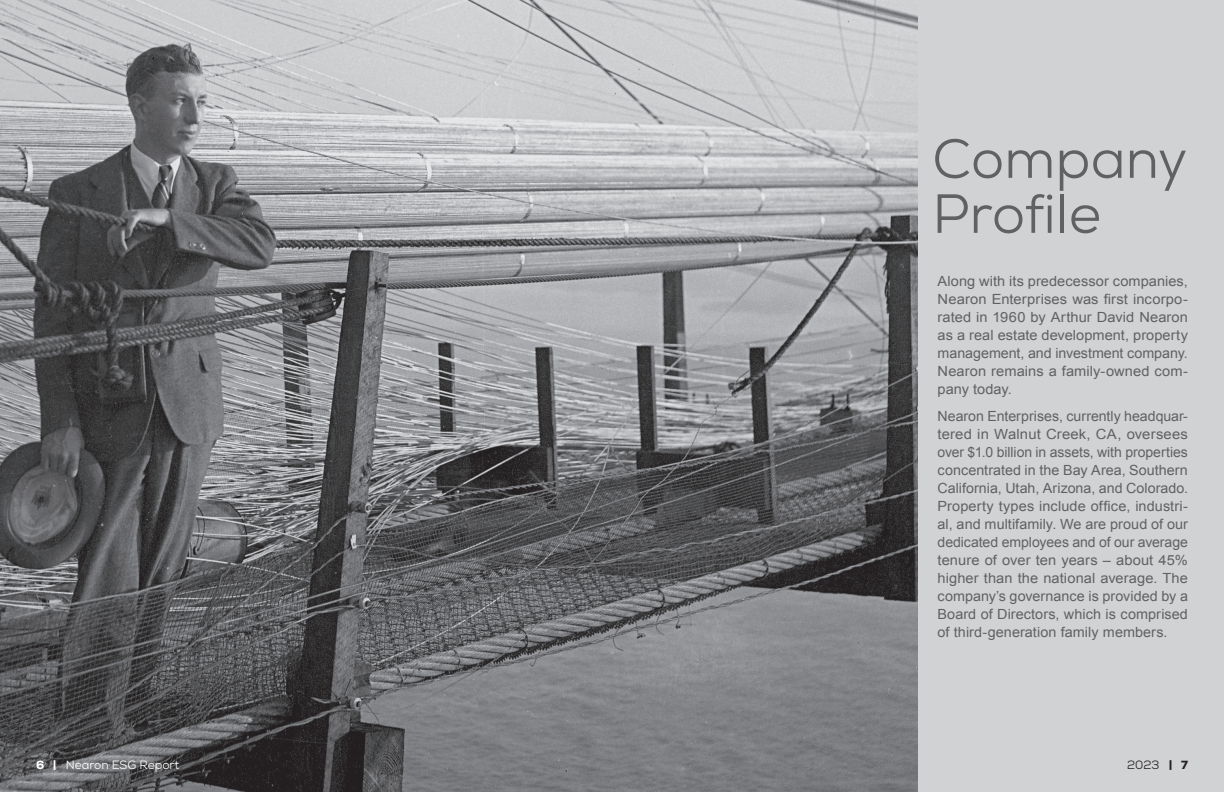
<style>
.page{position:relative;width:1224px;height:792px;background:#fff}
.page>*{position:absolute;margin:0;border:0;box-sizing:border-box;transform-origin:0 0}
.t1{font:55px/55px "Nexa";color:#616164}
.Body_Copy{font:14px/18px "Arial";letter-spacing:.005em;color:#616164;text-align:justify}
.Body_Copy-2{font:14px/18px "Arial";letter-spacing:.005em;color:#616164;text-align:justify;scale:1.04 1}
.t2{font:12px "Nexa";color:#fff}
.t3{font:12px "Nexa";color:#231f20}
.s1{font-weight:800}
</style>
<div class="page">
<div style="left:917px;top:0;width:307px;height:792px;background:#d1d2d4"></div>
<img style="left:0;top:0;width:917px;height:792px">
<p class="t1" style="left:932px;top:132px;width:257px">Company<br>Profile</p>
<p class="Body_Copy-2" style="left:938px;top:272px;width:242px">Along with its predecessor companies, Nearon Enterprises was first incorpo&shy;rated in 1960 by Arthur David Nearon as a real estate development, property management, and investment company.<br>Nearon remains a family-owned com&shy;pany today.</p>
<p class="Body_Copy" style="left:938px;top:407px;width:252px">Nearon Enterprises, currently headquar&shy;tered in Walnut Creek, CA, oversees over $1.0 billion in assets, with properties concentrated in the Bay Area, Southern California, Utah, Arizona, and Colorado.<br>Property types include office, industri&shy;al, and multifamily. We are proud of our dedicated employees and of our average tenure of over ten years – about 45% higher than the national average. The company’s governance is provided by a Board of Directors, which is comprised of third-generation family members.</p>
<p class="t2" style="left:36px;top:757px;width:145px"><span class="s1">6 |</span> Nearon ESG Report</p>
<p class="t3" style="left:1127px;top:757px;width:62px">2023 <span class="s1">| 7</span></p>
</div>
